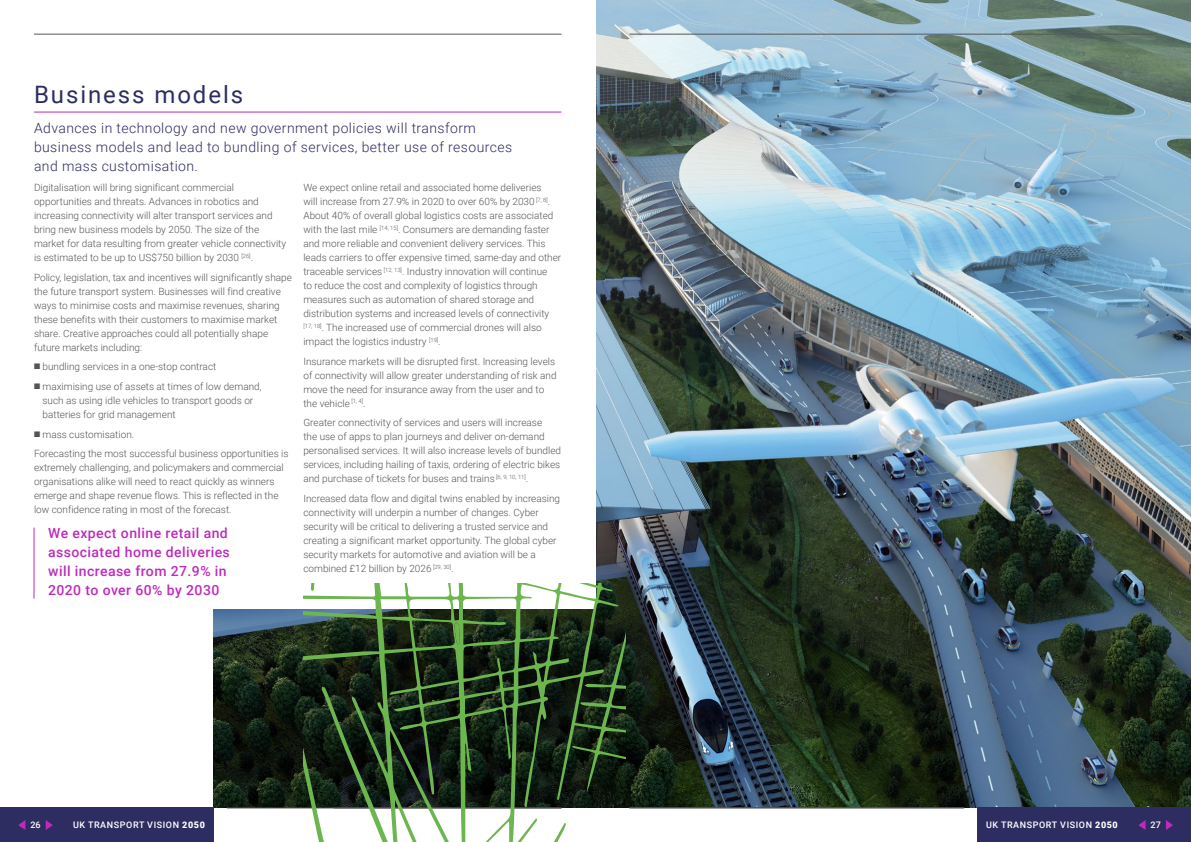
<style>
.page{position:relative;width:1191px;height:842px;background:#fff}
.page>*{position:absolute;margin:0;border:0;box-sizing:border-box;transform-origin:0 0}
.Headings_lc{font:24px "Roboto";letter-spacing:.08em;color:#2e2d62}
.Body_copy{font:300 14px/19px "Roboto";letter-spacing:.03em;color:#2e2d62}
.Breakout_text{font:500 14px/19px "Roboto";letter-spacing:.03em;color:#be2bbb}
.Body_copy-2{font:300 10px/14px "Roboto";color:#555}
.t1{font:500 9px "Roboto";letter-spacing:.065em;color:#fff}
.s1{font-weight:900}
</style>
<div class="page">
<img style="left:214px;top:0;width:977px;height:808px">
<div style="left:197px;top:0;width:398px;height:608px;background:#fff"></div>
<div style="left:977px;top:808px;width:214px;height:34px;background:#2e2d62"></div>
<svg style="left:1138px;top:820px;width:7px;height:10px"></svg>
<svg style="left:1166px;top:820px;width:7px;height:10px"></svg>
<div style="left:0;top:808px;width:214px;height:34px;background:#2e2d62"></div>
<svg style="left:18px;top:820px;width:7px;height:10px"></svg>
<svg style="left:46px;top:820px;width:7px;height:10px"></svg>
<hr style="left:34px;top:34px;width:527px;height:1px;background:#555">
<hr style="left:629px;top:34px;width:528px;height:1px;background:#555">
<hr style="left:227px;top:808px;width:334px;height:1px;background:#555">
<hr style="left:34px;top:112px;width:527px;height:1px;background:#be2bbb">
<hr style="left:34px;top:528px;width:1px;height:71px;background:#be2bbb">
<svg style="left:303px;top:583px;width:322px;height:259px"></svg>
<svg style="left:579px;top:665px;width:46px;height:177px"></svg>
<svg style="left:454px;top:622px;width:5px;height:22px"></svg>
<hr style="left:629px;top:808px;width:335px;height:1px;background:#555">
<p class="Headings_lc" style="left:34px;top:78px;width:211px">Business models</p>
<p class="Body_copy" style="left:34px;top:118px;width:480px">Advances in technology and new government policies will transform business models and lead to bundling of services, better use of resources and mass customisation.</p>
<p class="Body_copy-2" style="left:34px;top:180px;width:254px">Digitalisation will bring significant commercial opportunities and threats. Advances in robotics and increasing connectivity will alter transport services and bring new business models by 2050. The size of the market for data resulting from greater vehicle connectivity is estimated to be up to US$750 billion by 2030 <sup>[26]</sup>.</p>
<p class="Body_copy-2" style="left:34px;top:270px;width:259px">Policy, legislation, tax and incentives will significantly shape the future transport system. Businesses will find creative ways to minimise costs and maximise revenues, sharing these benefits with their customers to maximise market share. Creative approaches could all potentially shape future markets including:</p>
<p class="Body_copy-2" style="left:34px;top:359px;width:184px">■ bundling services in a one-stop contract</p>
<p class="Body_copy-2" style="left:43px;top:379px;width:221px;text-indent:-9px">■ maximising use of assets at times of low demand, such as using idle vehicles to transport goods or batteries for grid management</p>
<p class="Body_copy-2" style="left:34px;top:427px;width:102px">■ mass customisation.</p>
<p class="Body_copy-2" style="left:34px;top:446px;width:256px">Forecasting the most successful business opportunities is extremely challenging, and policymakers and commercial organisations alike will need to react quickly as winners emerge and shape revenue flows. This is reflected in the low confidence rating in most of the forecast.</p>
<p class="Breakout_text" style="left:48px;top:523px;width:183px">We expect online retail and associated home deliveries will increase from 27.9% in<br>2020 to over 60% by 2030</p>
<p class="Body_copy-2" style="left:303px;top:180px;width:259px">We expect online retail and associated home deliveries<br>will increase from 27.9% in 2020 to over 60% by 2030 <sup>[7,</sup> <sup>8]</sup>.<br>About 40% of overall global logistics costs are associated with the last mile <sup>[14,</sup> <sup>15]</sup>. Consumers are demanding faster and more reliable and convenient delivery services. This leads carriers to offer expensive timed, same-day and other traceable services <sup>[12,</sup> <sup>13]</sup>. Industry innovation will continue<br>to reduce the cost and complexity of logistics through measures such as automation of shared storage and distribution systems and increased levels of connectivity<br><sup>[17,</sup> <sup>18]</sup>. The increased use of commercial drones will also impact the logistics industry <sup>[19]</sup>.</p>
<p class="Body_copy-2" style="left:303px;top:354px;width:255px">Insurance markets will be disrupted first. Increasing levels of connectivity will allow greater understanding of risk and move the need for insurance away from the user and to the vehicle <sup>[1,</sup> <sup>4]</sup>.</p>
<p class="Body_copy-2" style="left:303px;top:415px;width:259px">Greater connectivity of services and users will increase<br>the use of apps to plan journeys and deliver on-demand personalised services. It will also increase levels of bundled services, including hailing of taxis, ordering of electric bikes and purchase of tickets for buses and trains <sup>[6,</sup> <sup>9,</sup> <sup>10,</sup> <sup>11]</sup>.</p>
<p class="Body_copy-2" style="left:303px;top:491px;width:258px">Increased data flow and digital twins enabled by increasing connectivity will underpin a number of changes. Cyber security will be critical to delivering a trusted service and creating a significant market opportunity. The global cyber security markets for automotive and aviation will be a combined £12 billion by 2026 <sup>[29,</sup> <sup>30]</sup>.</p>
<p class="t1" style="left:30px;top:819px;width:12px">26</p>
<p class="t1" style="left:73px;top:819px;width:133px">UK TRANSPORT VISION <span class="s1">2050</span></p>
<p class="t1" style="left:986px;top:819px;width:133px">UK TRANSPORT VISION <span class="s1">2050</span></p>
<p class="t1" style="left:1150px;top:819px;width:12px">27</p>
</div>
